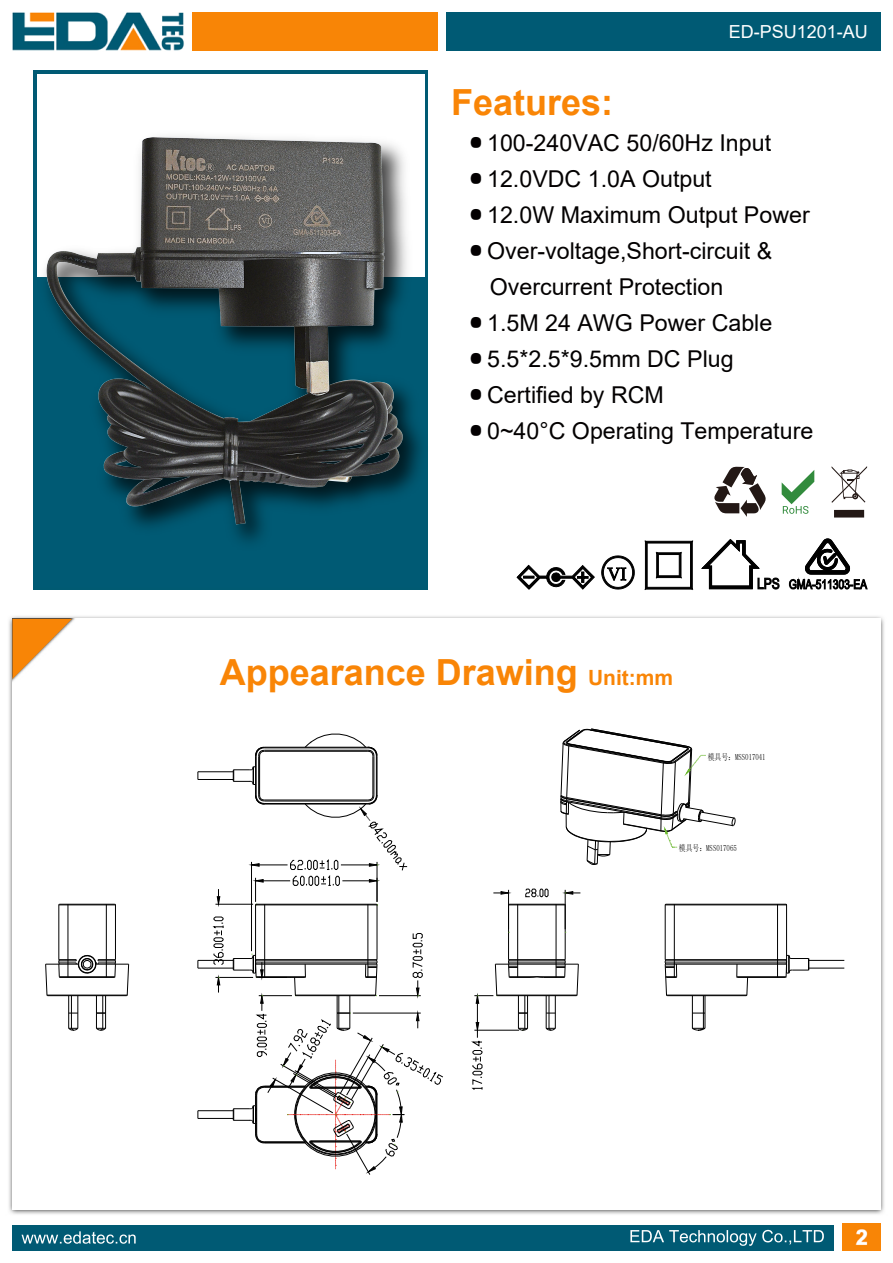
<style>
.page{position:relative;width:893px;height:1263px;background:#fff}
.page>*{position:absolute;margin:0;border:0;box-sizing:border-box;transform-origin:0 0}
.t1{font:700 36px "Arial";color:#f98506}
.t2{font:23.25px "Arial";color:#030001}
.t3{font:18px "Arial";color:#fff}
.t4{font:8.7px "Sim Sun";letter-spacing:-.005em;color:#000;scale:.79 1}
.s1{font-family:"You Yuan"}
.s2{font-size:21px}
</style>
<div class="page">
<img style="left:9px;top:12px;width:875px;height:1239px">
<div style="left:193px;top:13px;width:244px;height:38px;background:#f88506"></div>
<div style="left:446px;top:13px;width:434px;height:38px;background:#005a74"></div>
<img style="left:12px;top:1225px;width:821px;height:25px">
<img style="left:842px;top:1224px;width:38px;height:26px">
<img style="left:12px;top:619px;width:868px;height:591px">
<img style="left:12px;top:619px;width:60px;height:60px">
<img style="left:37px;top:75px;width:387px;height:37px">
<div style="left:34px;top:558px;width:394px;height:32px;background:#005a74"></div>
<img style="left:32px;top:126px;width:404px;height:432px">
<img style="left:28px;top:112px;width:402px;height:438px">
<svg style="left:714px;top:467px;width:52px;height:50px"></svg>
<svg style="left:781px;top:470px;width:33px;height:44px"></svg>
<div style="left:834px;top:510px;width:30px;height:7px;background:#231815"></div>
<svg style="left:831px;top:466px;width:36px;height:37px"></svg>
<svg style="left:601px;top:551px;width:33px;height:43px"></svg>
<svg style="left:517px;top:565px;width:77px;height:24px"></svg>
<svg style="left:645px;top:541px;width:47px;height:48px"></svg>
<svg style="left:702px;top:539px;width:77px;height:51px"></svg>
<svg style="left:789px;top:538px;width:78px;height:54px"></svg>
<hr style="left:251px;top:862px;width:1px;height:89px;background:#000">
<hr style="left:215px;top:904px;width:38px;height:1px;background:#000">
<hr style="left:215px;top:977px;width:38px;height:1px;background:#000">
<svg style="left:216px;top:889px;width:5px;height:20px"></svg>
<svg style="left:212px;top:916px;width:12px;height:50px"></svg>
<svg style="left:216px;top:973px;width:5px;height:19px"></svg>
<hr style="left:474px;top:1030px;width:45px;height:1px;background:#000">
<hr style="left:198px;top:779px;width:35px;height:1px;background:#000">
<hr style="left:198px;top:771px;width:35px;height:1px;background:#000">
<hr style="left:255px;top:905px;width:1px;height:57px;background:#000">
<hr style="left:264px;top:904px;width:1px;height:73px;background:#000">
<hr style="left:198px;top:968px;width:35px;height:1px;background:#000">
<hr style="left:198px;top:960px;width:35px;height:1px;background:#000">
<hr style="left:367px;top:904px;width:1px;height:73px;background:#000">
<hr style="left:377px;top:905px;width:1px;height:55px;background:#000">
<svg style="left:232px;top:730px;width:175px;height:176px"></svg>
<hr style="left:508px;top:905px;width:1px;height:55px;background:#000">
<hr style="left:517px;top:904px;width:1px;height:73px;background:#000">
<hr style="left:497px;top:995px;width:80px;height:1px;background:#000">
<svg style="left:517px;top:996px;width:11px;height:35px"></svg>
<hr style="left:546px;top:996px;width:1px;height:32px;background:#000">
<hr style="left:549px;top:996px;width:1px;height:32px;background:#000">
<hr style="left:555px;top:996px;width:1px;height:32px;background:#000">
<hr style="left:556px;top:904px;width:1px;height:73px;background:#000">
<hr style="left:495px;top:964px;width:83px;height:1px;background:#000">
<hr style="left:508px;top:959px;width:57px;height:1px;background:#000">
<hr style="left:565px;top:905px;width:1px;height:55px;background:#000">
<svg style="left:545px;top:1027px;width:11px;height:4px"></svg>
<hr style="left:509px;top:904px;width:56px;height:1px;background:#000">
<svg style="left:575px;top:963px;width:4px;height:34px"></svg>
<svg style="left:470px;top:963px;width:28px;height:128px"></svg>
<svg style="left:508px;top:960px;width:58px;height:18px"></svg>
<hr style="left:665px;top:905px;width:1px;height:55px;background:#000">
<hr style="left:674px;top:904px;width:1px;height:73px;background:#000">
<hr style="left:692px;top:996px;width:1px;height:32px;background:#000">
<hr style="left:703px;top:996px;width:1px;height:32px;background:#000">
<hr style="left:704px;top:996px;width:1px;height:32px;background:#000">
<svg style="left:692px;top:1013px;width:13px;height:1px"></svg>
<hr style="left:666px;top:995px;width:81px;height:1px;background:#000">
<svg style="left:736px;top:965px;width:2px;height:13px"></svg>
<hr style="left:737px;top:977px;width:48px;height:1px;background:#000">
<hr style="left:737px;top:976px;width:49px;height:1px;background:#000">
<svg style="left:687px;top:1027px;width:19px;height:4px"></svg>
<hr style="left:809px;top:968px;width:35px;height:1px;background:#000">
<hr style="left:665px;top:964px;width:121px;height:1px;background:#000">
<hr style="left:665px;top:962px;width:121px;height:1px;background:#000">
<hr style="left:665px;top:960px;width:121px;height:1px;background:#000">
<hr style="left:777px;top:904px;width:1px;height:73px;background:#000">
<hr style="left:809px;top:960px;width:35px;height:1px;background:#000">
<hr style="left:665px;top:959px;width:121px;height:1px;background:#000">
<hr style="left:786px;top:905px;width:1px;height:58px;background:#000">
<hr style="left:666px;top:904px;width:120px;height:1px;background:#000">
<svg style="left:745px;top:977px;width:3px;height:20px"></svg>
<svg style="left:664px;top:960px;width:14px;height:37px"></svg>
<svg style="left:784px;top:955px;width:26px;height:23px"></svg>
<svg style="left:560px;top:728px;width:176px;height:137px"></svg>
<hr style="left:508px;top:890px;width:1px;height:39px;background:#000">
<hr style="left:565px;top:890px;width:1px;height:39px;background:#000">
<svg style="left:493px;top:891px;width:20px;height:4px"></svg>
<svg style="left:525px;top:888px;width:24px;height:10px"></svg>
<svg style="left:561px;top:891px;width:19px;height:4px"></svg>
<hr style="left:58px;top:905px;width:1px;height:55px;background:#000">
<hr style="left:68px;top:904px;width:1px;height:73px;background:#000">
<hr style="left:68px;top:996px;width:1px;height:32px;background:#000">
<hr style="left:71px;top:996px;width:1px;height:32px;background:#000">
<hr style="left:47px;top:995px;width:80px;height:1px;background:#000">
<hr style="left:77px;top:996px;width:1px;height:32px;background:#000">
<svg style="left:68px;top:1027px;width:11px;height:4px"></svg>
<hr style="left:106px;top:904px;width:1px;height:73px;background:#000">
<hr style="left:96px;top:964px;width:33px;height:1px;background:#000">
<hr style="left:46px;top:964px;width:32px;height:1px;background:#000">
<hr style="left:115px;top:905px;width:1px;height:55px;background:#000">
<svg style="left:95px;top:996px;width:12px;height:35px"></svg>
<hr style="left:59px;top:904px;width:56px;height:1px;background:#000">
<svg style="left:45px;top:963px;width:4px;height:34px"></svg>
<svg style="left:126px;top:963px;width:3px;height:34px"></svg>
<svg style="left:58px;top:953px;width:58px;height:25px"></svg>
<hr style="left:198px;top:1118px;width:35px;height:1px;background:#000">
<hr style="left:198px;top:1110px;width:35px;height:1px;background:#000">
<svg style="left:232px;top:933px;width:212px;height:243px"></svg>
<p class="t3" style="left:729px;top:19px;width:141px">ED-PSU1201-AU</p>
<h1 class="t1" style="left:451px;top:77px;width:164px">Features:</h1>
<p class="t2" style="left:464px;top:126px;width:309px"><span class="s1">·</span>100-240VAC 50/60Hz Input</p>
<p class="t2" style="left:464px;top:162px;width:249px"><span class="s1">·</span>12.0VDC 1.0A Output</p>
<p class="t2" style="left:464px;top:198px;width:347px"><span class="s1">·</span>12.0W Maximum Output Power</p>
<p class="t2" style="left:464px;top:234px;width:310px"><span class="s1">·</span>Over-voltage,Short-circuit &amp;</p>
<p class="t2" style="left:490px;top:270px;width:235px">Overcurrent Protection</p>
<p class="t2" style="left:464px;top:306px;width:310px"><span class="s1">·</span>1.5M 24 AWG Power Cable</p>
<p class="t2" style="left:464px;top:342px;width:271px"><span class="s1">·</span>5.5*2.5*9.5mm DC Plug</p>
<p class="t2" style="left:464px;top:378px;width:201px"><span class="s1">·</span>Certified by RCM</p>
<p class="t2" style="left:464px;top:414px;width:351px"><span class="s1">·</span>0~40°C Operating Temperature</p>
<h1 class="t1" style="left:220px;top:647px;width:455px">Appearance Drawing <span class="s2">Unit:mm</span></h1>
<p class="t4" style="left:708px;top:752px;width:75px">模具号：MSS017041</p>
<p class="t4" style="left:679px;top:844px;width:75px">模具号：MSS017065</p>
</div>
